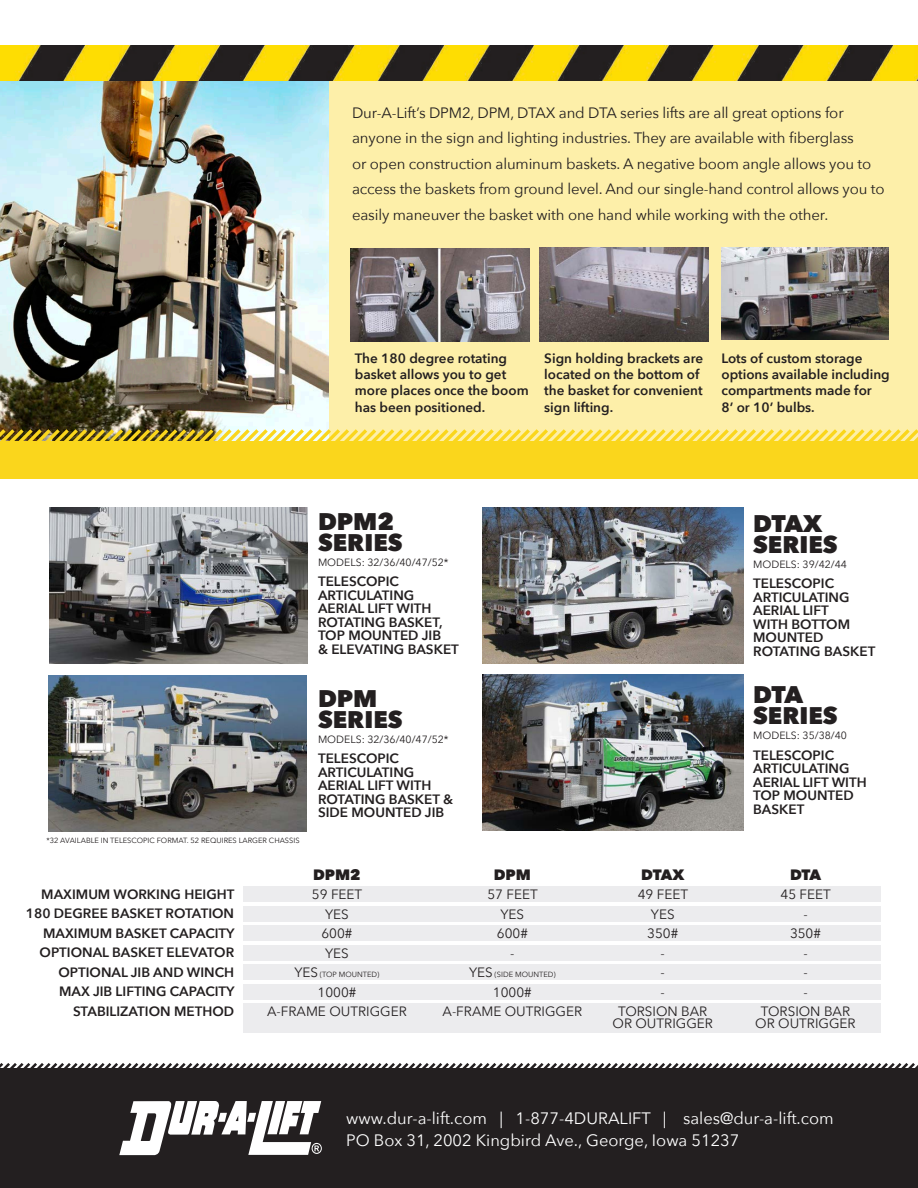
<style>
.page{position:relative;width:918px;height:1188px;background:#fff}
.page>*{position:absolute;margin:0;border:0;box-sizing:border-box;transform-origin:0 0}
.t1{font:800 24px/21px "Avenir Next";color:#231f20}
.t2{font:16.5px/22.5px "Avenir Next";color:#fff}
.t3{font:15px/25.5px "Avenir Next";letter-spacing:-.01em;color:#231f20}
.t4{font:800 15px "Avenir Next";color:#231f20}
.t5{font:600 13.5px/13.5px "Avenir Next";color:#231f20}
.t6{font:13.5px/12px "Avenir Next";color:#231f20;text-align:center}
.t7{font:10.5px "Avenir Next";color:#231f20}
.t8{font:7.5px "Avenir Next";color:#231f20}
.s1{font-size:13.5px}
</style>
<div class="page">
<div style="left:243px;top:886px;width:637px;height:16px;background:#ececee"></div>
<div style="left:243px;top:906px;width:637px;height:16px;background:#ececee"></div>
<div style="left:243px;top:926px;width:637px;height:15px;background:#ececee"></div>
<div style="left:243px;top:945px;width:637px;height:16px;background:#ececee"></div>
<div style="left:243px;top:964px;width:637px;height:16px;background:#ececee"></div>
<div style="left:243px;top:984px;width:637px;height:16px;background:#ececee"></div>
<div style="left:243px;top:1004px;width:637px;height:29px;background:#ececee"></div>
<div style="left:0;top:75px;width:918px;height:394px;background:#fdefa9"></div>
<img style="left:0;top:80px;width:329px;height:346px">
<img style="left:0;top:45px;width:918px;height:35px">
<img style="left:721px;top:247px;width:167px;height:93px">
<img style="left:351px;top:248px;width:179px;height:94px">
<img style="left:540px;top:247px;width:168px;height:94px">
<div style="left:0;top:441px;width:918px;height:37px;background:#fad61c"></div>
<div style="left:0;top:1069px;width:918px;height:119px;background:#231f20"></div>
<svg style="left:0;top:1063px;width:918px;height:6px"></svg>
<svg style="left:0;top:426px;width:918px;height:15px"></svg>
<svg style="left:119px;top:1101px;width:203px;height:54px"></svg>
<img style="left:48px;top:675px;width:258px;height:156px">
<img style="left:49px;top:507px;width:259px;height:156px">
<img style="left:482px;top:507px;width:261px;height:156px">
<img style="left:482px;top:675px;width:261px;height:156px">
<p class="t3" style="left:352px;top:99px;width:534px">Dur-A-Lift’s DPM2, DPM, DTAX and DTA series lifts are all great options for anyone in the sign and lighting industries. They are available with fiberglass<br>or open construction aluminum baskets. A negative boom angle allows you to access the baskets from ground level. And our single-hand control allows you to easily maneuver the basket with one hand while working with the other.</p>
<p class="t5" style="left:355px;top:350px;width:175px;line-height:16.2px">The 180 degree rotating basket allows you to get more places once the boom has been positioned.</p>
<p class="t5" style="left:544px;top:350px;width:160px;line-height:16.2px">Sign holding brackets are located on the bottom of the basket for convenient sign lifting.</p>
<p class="t5" style="left:721px;top:350px;width:170px;line-height:16.2px">Lots of custom storage options available including compartments made for<br>8’ or 10’ bulbs.</p>
<p class="t1" style="left:318px;top:511px;width:86px">DPM2<br>SERIES</p>
<p class="t7" style="left:318px;top:553px;width:132px">MODELS: 32/36/40/47/52*</p>
<p class="t5" style="left:318px;top:574px;width:126px">TELESCOPIC<br>ARTICULATING<br>AERIAL LIFT WITH<br>ROTATING BASKET,<br>TOP MOUNTED JIB</p>
<p class="t5" style="left:318px;top:642px;width:142px">&amp; ELEVATING BASKET</p>
<p class="t8" style="left:46px;top:834px;width:255px">*32 AVAILABLE IN TELESCOPIC FORMAT. 52 REQUIRES LARGER CHASSIS</p>
<p class="t1" style="left:318px;top:688px;width:86px">DPM<br>SERIES</p>
<p class="t7" style="left:318px;top:731px;width:132px">MODELS: 32/36/40/47/52*</p>
<p class="t5" style="left:318px;top:752px;width:137px">TELESCOPIC<br>ARTICULATING<br>AERIAL LIFT WITH<br>ROTATING BASKET &amp;<br>SIDE MOUNTED JIB</p>
<p class="t5" style="left:41px;top:887px;width:195px">MAXIMUM WORKING HEIGHT</p>
<p class="t5" style="left:26px;top:906px;width:210px">180 DEGREE BASKET ROTATION</p>
<p class="t5" style="left:43px;top:926px;width:193px">MAXIMUM BASKET CAPACITY</p>
<p class="t5" style="left:40px;top:945px;width:196px">OPTIONAL BASKET ELEVATOR</p>
<p class="t5" style="left:59px;top:965px;width:177px">OPTIONAL JIB AND WINCH</p>
<p class="t5" style="left:59px;top:984px;width:177px">MAX JIB LIFTING CAPACITY</p>
<p class="t5" style="left:73px;top:1004px;width:163px">STABILIZATION METHOD</p>
<p class="t4" style="left:313px;top:865px;width:49px">DPM2</p>
<p class="t6" style="left:312px;top:888px;width:52px">59 FEET</p>
<p class="t6" style="left:325px;top:907px;width:25px">YES</p>
<p class="t6" style="left:321px;top:927px;width:32px">600#</p>
<p class="t6" style="left:325px;top:946px;width:25px">YES</p>
<p class="t8" style="left:294px;top:968px;width:87px"><span class="s1">YES</span> (TOP MOUNTED)</p>
<p class="t6" style="left:318px;top:985px;width:40px">1000#</p>
<p class="t6" style="left:267px;top:1005px;width:141px">A-FRAME OUTRIGGER</p>
<p class="t4" style="left:494px;top:865px;width:39px">DPM</p>
<p class="t6" style="left:487px;top:888px;width:52px">57 FEET</p>
<p class="t6" style="left:501px;top:907px;width:25px">YES</p>
<p class="t6" style="left:497px;top:927px;width:32px">600#</p>
<p class="t6" style="left:510px;top:946px;width:6px">-</p>
<p class="t8" style="left:469px;top:968px;width:88px"><span class="s1">YES</span> (SIDE MOUNTED)</p>
<p class="t6" style="left:493px;top:985px;width:40px">1000#</p>
<p class="t6" style="left:443px;top:1005px;width:141px">A-FRAME OUTRIGGER</p>
<p class="t4" style="left:641px;top:865px;width:45px">DTAX</p>
<p class="t6" style="left:638px;top:888px;width:52px">49 FEET</p>
<p class="t6" style="left:651px;top:907px;width:25px">YES</p>
<p class="t6" style="left:647px;top:927px;width:32px">350#</p>
<p class="t6" style="left:661px;top:946px;width:6px">-</p>
<p class="t6" style="left:661px;top:966px;width:6px">-</p>
<p class="t6" style="left:661px;top:985px;width:6px">-</p>
<p class="t6" style="left:613px;top:1005px;width:102px">TORSION BAR<br>OR OUTRIGGER</p>
<p class="t1" style="left:753px;top:513px;width:86px">DTAX<br>SERIES</p>
<p class="t7" style="left:753px;top:556px;width:95px">MODELS: 39/42/44</p>
<p class="t5" style="left:753px;top:577px;width:124px">TELESCOPIC<br>ARTICULATING<br>AERIAL LIFT<br>WITH BOTTOM<br>MOUNTED<br>ROTATING BASKET</p>
<p class="t1" style="left:753px;top:684px;width:86px">DTA<br>SERIES</p>
<p class="t7" style="left:753px;top:727px;width:95px">MODELS: 35/38/40</p>
<p class="t5" style="left:753px;top:748px;width:115px">TELESCOPIC<br>ARTICULATING<br>AERIAL LIFT WITH<br>TOP MOUNTED<br>BASKET</p>
<p class="t4" style="left:790px;top:865px;width:33px">DTA</p>
<p class="t6" style="left:781px;top:888px;width:52px">45 FEET</p>
<p class="t6" style="left:803px;top:907px;width:6px">-</p>
<p class="t6" style="left:790px;top:927px;width:32px">350#</p>
<p class="t6" style="left:803px;top:946px;width:6px">-</p>
<p class="t6" style="left:803px;top:966px;width:6px">-</p>
<p class="t6" style="left:803px;top:985px;width:6px">-</p>
<p class="t6" style="left:755px;top:1005px;width:102px">TORSION BAR<br>OR OUTRIGGER</p>
<p class="t2" style="left:346px;top:1106px;width:489px">www.dur-a-lift.com | 1-877-4DURALIFT | sales@dur-a-lift.com<br>PO Box 31, 2002 Kingbird Ave., George, Iowa 51237</p>
</div>
